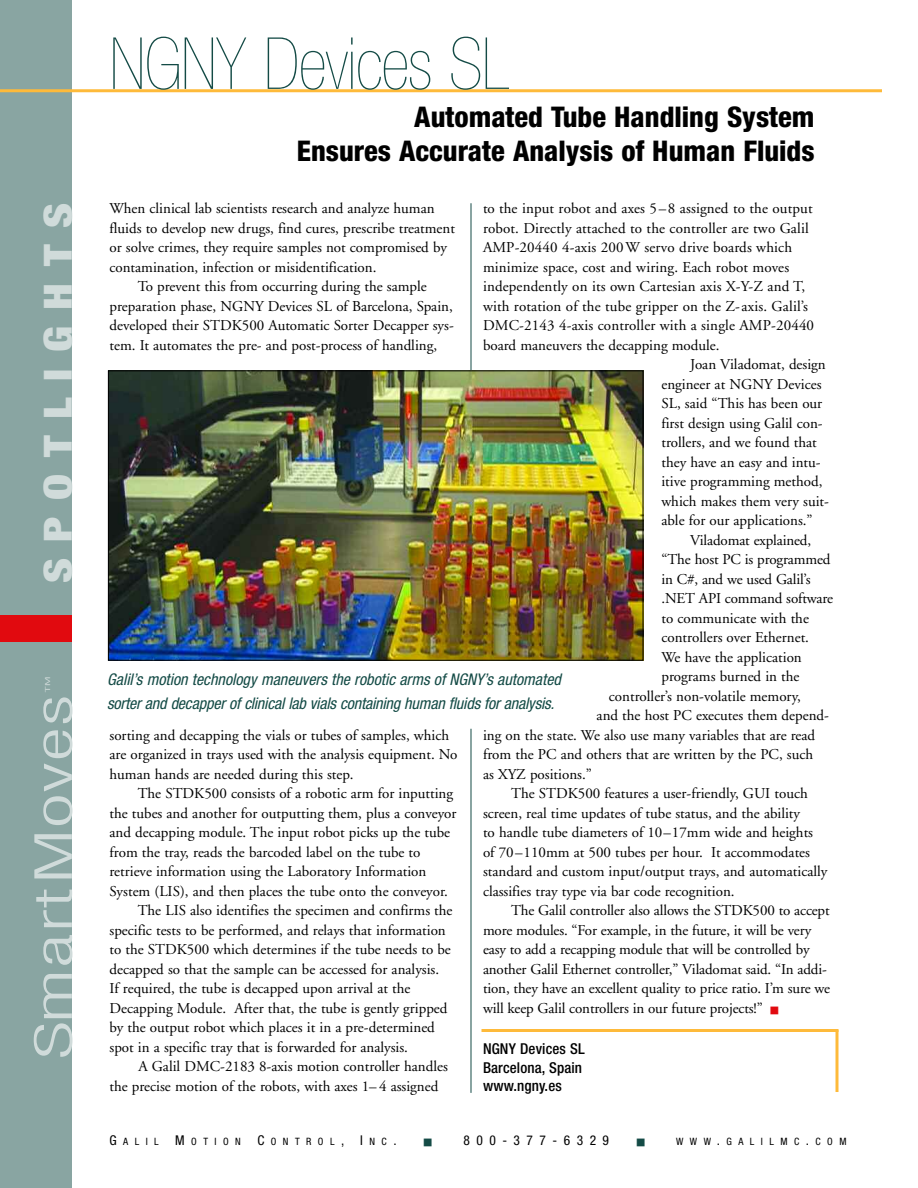
<style>
.page{position:relative;width:918px;height:1188px;background:#fff}
.page>*{position:absolute;margin:0;border:0;box-sizing:border-box;transform-origin:0 0}
.t1{font:900 condensed 72px "Helvetica Neue";letter-spacing:-.015em;color:#144b46}
.t2{font:300 condensed 52.5px "Helvetica Neue";letter-spacing:.025em;color:#d0dbda;scale:1.5 1}
.t3{font:900 condensed 39px "Helvetica Neue";letter-spacing:.355em;color:#d0dbda;scale:1.2 1}
.t4{font:800 condensed 28.5px/34.5px "Helvetica Neue";color:#000;text-align:right}
.t5{font:italic condensed 16.2px/24px "Helvetica Neue";letter-spacing:-.01em;color:#144b46}
.t6{font:15px/19.5px "Adobe Garamond";color:#000}
.t7{font:500 condensed 15px/18.8px "Helvetica Neue";letter-spacing:.01em;color:#000}
.t8{font:condensed 13.5px "Helvetica Neue";letter-spacing:.48em;color:#000}
.t9{font:300 condensed 12px "Helvetica Neue";color:#d0dbda;scale:1.5 1}
.t10{font:10.5px "Zapf Dingbats";color:#144b46}
.t11{font:condensed 10.2px "Helvetica Neue";letter-spacing:.64em;color:#000}
.s1{color:#e10a0f}
.s2{font-size:13.5px}
.s3{color:#144b46}
</style>
<div class="page">
<div style="left:0;top:0;width:72px;height:1188px;background:#89a5a2"></div>
<div style="left:0;top:615px;width:72px;height:27px;background:#e10a0f"></div>
<hr style="left:471px;top:203px;width:1px;height:281px;background:#144b46">
<hr style="left:0;top:89px;width:882px;height:3px;background:#feba3a">
<img style="left:110px;top:372px;width:531px;height:287px">
<div style="left:108px;top:370px;width:535px;height:291px;border:1px solid #000"></div>
<hr style="left:482px;top:1029px;width:356px;height:3px;background:#feba3a">
<hr style="left:836px;top:1030px;width:3px;height:62px;background:#feba3a">
<hr style="left:471px;top:729px;width:1px;height:364px;background:#144b46">
<h3 class="t3" style="left:44px;top:583px;width:318px;rotate:-90deg">SPOTLIGHTS</h3>
<p class="t9" style="left:45px;top:693px;width:13px;rotate:-90deg">™</p>
<h2 class="t2" style="left:34px;top:1059px;width:244px;rotate:-90deg">SmartMoves</h2>
<h1 class="t1" style="left:110px;top:37px;width:403px">NGNY Devices SL</h1>
<h3 class="t4" style="left:297px;top:102px;width:519px">Automated Tube Handling System<br>Ensures Accurate Analysis of Human Fluids</h3>
<p class="t6" style="left:110px;top:200px;width:327px">When clinical lab scientists research and analyze human</p>
<p class="t6" style="left:110px;top:220px;width:347px">fluids to develop new drugs, find cures, prescribe treatment</p>
<p class="t6" style="left:110px;top:239px;width:339px">or solve crimes, they require samples not compromised by</p>
<p class="t6" style="left:110px;top:259px;width:268px">contamination, infection or misidentification.</p>
<p class="t6" style="left:138px;top:278px;width:291px">To prevent this from occurring during the sample</p>
<p class="t6" style="left:110px;top:298px;width:345px">preparation phase, NGNY Devices SL of Barcelona, Spain,</p>
<p class="t6" style="left:110px;top:317px;width:346px">developed their STDK500 Automatic Sorter Decapper sys-</p>
<p class="t6" style="left:110px;top:337px;width:329px">tem. It automates the pre- and post-process of handling,</p>
<p class="t6" style="left:483px;top:200px;width:331px">to the input robot and axes 5–8 assigned to the output</p>
<p class="t6" style="left:483px;top:220px;width:327px">robot. Directly attached to the controller are two Galil</p>
<p class="t6" style="left:483px;top:239px;width:311px">AMP-20440 4-axis 200 W servo drive boards which</p>
<p class="t6" style="left:483px;top:259px;width:308px">minimize space, cost and wiring. Each robot moves</p>
<p class="t6" style="left:483px;top:278px;width:324px">independently on its own Cartesian axis X-Y-Z and T,</p>
<p class="t6" style="left:483px;top:298px;width:327px">with rotation of the tube gripper on the Z-axis. Galil’s</p>
<p class="t6" style="left:483px;top:317px;width:333px">DMC-2143 4-axis controller with a single AMP-20440</p>
<p class="t6" style="left:483px;top:337px;width:238px">board maneuvers the decapping module.</p>
<p class="t6" style="left:690px;top:356px;width:137px">Joan Viladomat, design</p>
<p class="t6" style="left:661px;top:376px;width:162px">engineer at NGNY Devices</p>
<p class="t6" style="left:661px;top:395px;width:162px">SL, said “This has been our</p>
<p class="t6" style="left:661px;top:415px;width:163px">first design using Galil con-</p>
<p class="t6" style="left:661px;top:434px;width:157px">trollers, and we found that</p>
<p class="t6" style="left:661px;top:454px;width:161px">they have an easy and intu-</p>
<p class="t6" style="left:661px;top:473px;width:163px">itive programming method,</p>
<p class="t6" style="left:661px;top:493px;width:169px">which makes them very suit-</p>
<p class="t6" style="left:661px;top:512px;width:153px">able for our applications.”</p>
<p class="t6" style="left:690px;top:532px;width:123px">Viladomat explained,</p>
<p class="t6" style="left:661px;top:551px;width:171px">“The host PC is programmed</p>
<p class="t6" style="left:661px;top:571px;width:151px">in C#, and we used Galil’s</p>
<p class="t6" style="left:661px;top:590px;width:173px">.NET API command software</p>
<p class="t6" style="left:661px;top:610px;width:149px">to communicate with the</p>
<p class="t6" style="left:661px;top:629px;width:149px">controllers over Ethernet.</p>
<p class="t6" style="left:661px;top:649px;width:142px">We have the application</p>
<p class="t6" style="left:661px;top:668px;width:140px">programs burned in the</p>
<p class="t6" style="left:609px;top:688px;width:193px">controller’s non-volatile memory,</p>
<p class="t6" style="left:597px;top:707px;width:234px">and the host PC executes them depend-</p>
<p class="t6" style="left:483px;top:727px;width:334px">ing on the state. We also use many variables that are read</p>
<p class="t6" style="left:483px;top:746px;width:332px">from the PC and others that are written by the PC, such</p>
<p class="t6" style="left:483px;top:766px;width:110px">as XYZ positions.”</p>
<p class="t6" style="left:511px;top:785px;width:298px">The STDK500 features a user-friendly, GUI touch</p>
<p class="t6" style="left:483px;top:805px;width:319px">screen, real time updates of tube status, and the ability</p>
<p class="t6" style="left:483px;top:824px;width:332px">to handle tube diameters of 10–17mm wide and heights</p>
<p class="t6" style="left:483px;top:844px;width:329px">of 70–110mm at 500 tubes per hour. It accommodates</p>
<p class="t6" style="left:483px;top:863px;width:346px">standard and custom input/output trays, and automatically</p>
<p class="t6" style="left:483px;top:883px;width:253px">classifies tray type via bar code recognition.</p>
<p class="t6" style="left:511px;top:902px;width:320px">The Galil controller also allows the STDK500 to accept</p>
<p class="t6" style="left:483px;top:922px;width:330px">more modules. “For example, in the future, it will be very</p>
<p class="t6" style="left:483px;top:941px;width:328px">easy to add a recapping module that will be controlled by</p>
<p class="t6" style="left:483px;top:961px;width:345px">another Galil Ethernet controller,” Viladomat said. “In addi-</p>
<p class="t6" style="left:483px;top:980px;width:349px">tion, they have an excellent quality to price ratio. I’m sure we</p>
<p class="t6" style="left:483px;top:1000px;width:297px">will keep Galil controllers in our future projects!” <span class="s1">■</span></p>
<p class="t5" style="left:107px;top:668px;width:455px">Galil’s motion technology maneuvers the robotic arms of NGNY’s automated sorter and decapper of clinical lab vials containing human fluids for analysis.</p>
<p class="t6" style="left:110px;top:727px;width:350px">sorting and decapping the vials or tubes of samples, which are organized in trays used with the analysis equipment. No human hands are needed during this step.</p>
<p class="t6" style="left:138px;top:785px;width:317px">The STDK500 consists of a robotic arm for inputting</p>
<p class="t6" style="left:110px;top:805px;width:349px">the tubes and another for outputting them, plus a conveyor</p>
<p class="t6" style="left:109px;top:824px;width:342px">and decapping module. The input robot picks up the tube</p>
<p class="t6" style="left:109px;top:844px;width:313px">from the tray, reads the barcoded label on the tube to</p>
<p class="t6" style="left:109px;top:863px;width:318px">retrieve information using the Laboratory Information</p>
<p class="t6" style="left:109px;top:883px;width:340px">System (LIS), and then places the tube onto the conveyor.</p>
<p class="t6" style="left:138px;top:902px;width:316px">The LIS also identifies the specimen and confirms the</p>
<p class="t6" style="left:109px;top:922px;width:338px">specific tests to be performed, and relays that information</p>
<p class="t6" style="left:109px;top:941px;width:343px">to the STDK500 which determines if the tube needs to be</p>
<p class="t6" style="left:109px;top:961px;width:331px">decapped so that the sample can be accessed for analysis.</p>
<p class="t6" style="left:109px;top:980px;width:302px">If required, the tube is decapped upon arrival at the</p>
<p class="t6" style="left:109px;top:1000px;width:340px">Decapping Module. After that, the tube is gently gripped</p>
<p class="t6" style="left:109px;top:1019px;width:327px">by the output robot which places it in a pre-determined</p>
<p class="t6" style="left:109px;top:1039px;width:300px">spot in a specific tray that is forwarded for analysis.</p>
<p class="t6" style="left:138px;top:1058px;width:311px">A Galil DMC-2183 8-axis motion controller handles</p>
<p class="t6" style="left:109px;top:1078px;width:330px">the precise motion of the robots, with axes 1– 4 assigned</p>
<p class="t7" style="left:483px;top:1041px;width:103px">NGNY Devices SL<br>Barcelona, Spain www.ngny.es</p>
<p class="t11" style="left:110px;top:1138px;width:289px"><span class="s2">G</span>ALIL <span class="s2">M</span>OTION <span class="s2">C</span>ONTROL<span class="s2">, I</span>NC<span class="s2">.</span></p>
<p class="t8" style="left:424px;top:1135px;width:187px"><span class="s3">■</span> 800-377-6329</p>
<p class="t10" style="left:637px;top:1135px;width:9px">■</p>
<p class="t11" style="left:676px;top:1138px;width:172px">WWW<span class="s2">.</span>GALILMC<span class="s2">.</span>COM</p>
</div>
